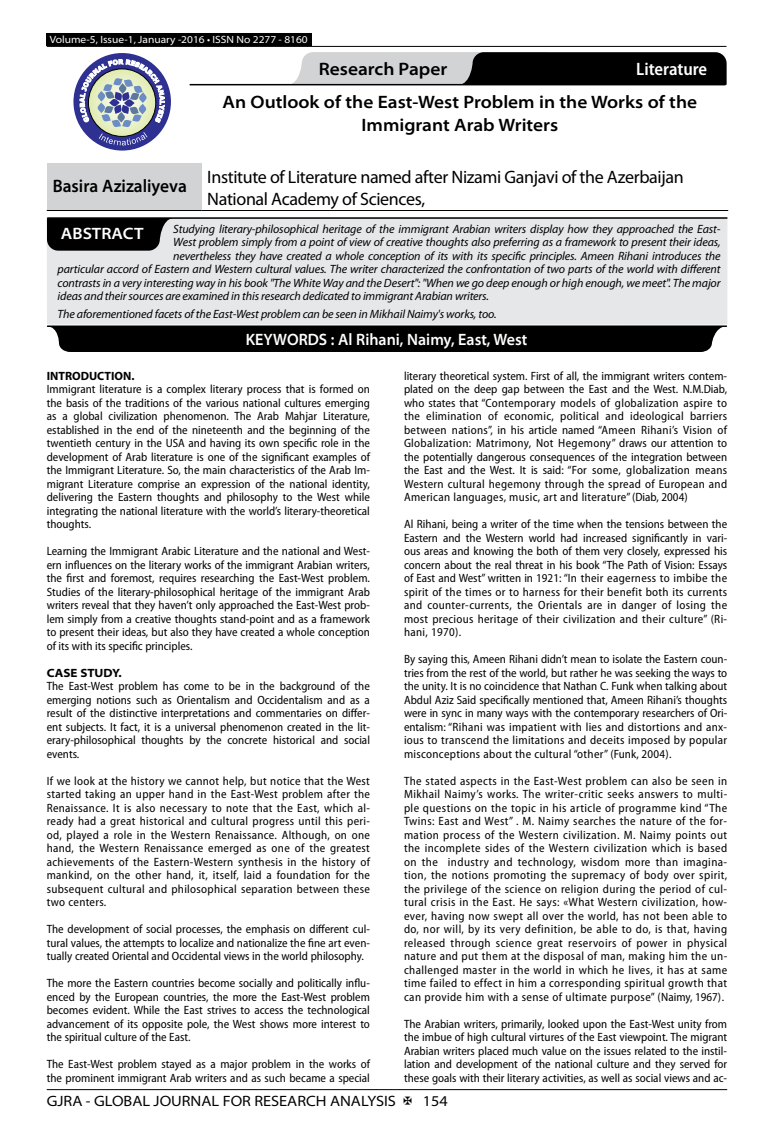
<style>
.page{position:relative;width:774px;height:1136px;background:#fff}
.page>*{position:absolute;margin:0;border:0;box-sizing:border-box;transform-origin:0 0}
.t1{font:18px/21.6px "Myriad Pro";letter-spacing:-.02em;color:#000}
.t2{font:600 semi-expanded 18px/23.4px "Myriad Pro";color:#000;text-align:center}
.t3{font:600 semi-expanded 18px "Myriad Pro";color:#000;scale:.9 1}
.t4{font:600 semi-condensed 18px "Myriad Pro";color:#fff}
.t5{font:600 semi-expanded 16.5px "Myriad Pro";color:#fff;scale:.9 1}
.t6{font:600 semi-expanded 16.5px "Myriad Pro";color:#fff}
.t7{font:semi-expanded 15px "Myriad Pro";color:#000}
.t8{font:semi-condensed 12px/13.5px "Myriad Pro";color:#000;text-align:justify}
.t9{font:italic 12px "Myriad Pro";letter-spacing:-.01em;color:#000}
.t10{font:700 12px "Myriad Pro";color:#000}
.t11{font:700 semi-expanded 12px "Myriad Pro";color:#000}
.t12{font:semi-expanded 10.5px "Myriad Pro";color:#fff}
</style>
<div class="page">
<hr style="left:47px;top:1089px;width:680px;height:1px;background:#000">
<div style="left:47px;top:33px;width:265px;height:13px;background:#000"></div>
<hr style="left:47px;top:46px;width:679px;height:1px;background:#000">
<svg style="left:288px;top:52px;width:439px;height:33px;background:#5a5a5b"></svg>
<hr style="left:190px;top:84px;width:535px;height:1px;background:#000">
<div style="left:73px;top:53px;width:98px;height:97px;background:#2e3092;border-radius:50%"></div>
<svg style="left:80px;top:59px;width:85px;height:86px"></svg>
<div style="left:47px;top:163px;width:154px;height:47px;background:#d1d3d4"></div>
<hr style="left:47px;top:210px;width:154px;height:1px;background:#000">
<hr style="left:201px;top:210px;width:527px;height:1px;background:#000">
<div style="left:47px;top:217px;width:680px;height:107px;background:#e6e7e8"></div>
<hr style="left:48px;top:217px;width:679px;height:2px;background:#000">
<svg style="left:47px;top:218px;width:126px;height:32px;background:#161616"></svg>
<hr style="left:48px;top:325px;width:678px;height:2px;background:#000">
<div style="left:47px;top:326px;width:676px;height:26px;background:#000"></div>
<div style="left:85px;top:333px;width:603px;height:12px;background:#000"></div>
<p class="t12" style="left:50px;top:34px;width:259px">Volume-5, Issue-1, January -2016 • ISSN No 2277 - 8160</p>
<h1 class="t2" style="left:319px;top:58px;width:130px">Research Paper</h1>
<h1 class="t4" style="left:636px;top:59px;width:73px">Literature</h1>
<h1 class="t2" style="left:223px;top:91px;width:476px">An Outlook of the East-West Problem in the Works of the<br>Immigrant Arab Writers</h1>
<h1 class="t3" style="left:53px;top:176px;width:151px">Basira Azizaliyeva</h1>
<h1 class="t1" style="left:207px;top:166px;width:478px">Institute of Literature named after Nizami Ganjavi of the Azerbaijan<br>National Academy of Sciences,</h1>
<p class="t9" style="left:173px;top:222px;width:549px">Studying literary-philosophical heritage of the immigrant Arabian writers display how they approached the East-</p>
<p class="t9" style="left:173px;top:236px;width:549px">West problem simply from a point of view of creative thoughts also preferring as a framework to present their ideas,</p>
<p class="t9" style="left:173px;top:249px;width:549px">nevertheless they have created a whole conception of its with its specific principles. Ameen Rihani introduces the</p>
<p class="t9" style="left:58px;top:263px;width:664px">particular accord of Eastern and Western cultural values. The writer characterized the confrontation of two parts of the world with different</p>
<p class="t9" style="left:58px;top:276px;width:664px">contrasts in a very interesting way in his book "The White Way and the Desert": "When we go deep enough or high enough, we meet". The major</p>
<p class="t9" style="left:58px;top:290px;width:433px">ideas and their sources are examined in this research dedicated to immigrant Arabian writers.</p>
<p class="t9" style="left:58px;top:307px;width:440px">The aforementioned facets of the East-West problem can be seen in Mikhail Naimy's works, too.</p>
<h2 class="t6" style="left:61px;top:224px;width:84px">ABSTRACT</h2>
<h2 class="t5" style="left:246px;top:330px;width:314px">KEYWORDS : Al Rihani, Naimy, East, West</h2>
<p class="t10" style="left:47px;top:369px;width:89px">INTRODUCTION.</p>
<p class="t8" style="left:47px;top:382px;width:325px">Immigrant literature is a complex literary process that is formed on the basis of the traditions of the various national cultures emerging as a global civilization phenomenon. The Arab Mahjar Literature, established in the end of the nineteenth and the beginning of the twentieth century in the USA and having its own specific role in the development of Arab literature is one of the significant examples of the Immigrant Literature. So, the main characteristics of the Arab Im&shy;migrant Literature comprise an expression of the national identity, delivering the Eastern thoughts and philosophy to the West while integrating the national literature with the world’s literary-theoretical thoughts.</p>
<p class="t8" style="left:47px;top:544px;width:325px">Learning the Immigrant Arabic Literature and the national and West&shy;ern influences on the literary works of the immigrant Arabian writers, the first and foremost, requires researching the East-West problem.<br>Studies of the literary-philosophical heritage of the immigrant Arab writers reveal that they haven’t only approached the East-West prob&shy;lem simply from a creative thoughts stand-point and as a framework to present their ideas, but also they have created a whole conception of its with its specific principles.</p>
<p class="t11" style="left:47px;top:665px;width:76px">CASE STUDY.</p>
<p class="t8" style="left:47px;top:679px;width:325px">The East-West problem has come to be in the background of the emerging notions such as Orientalism and Occidentalism and as a result of the distinctive interpretations and commentaries on differ&shy;ent subjects. It fact, it is a universal phenomenon created in the lit&shy;erary-philosophical thoughts by the concrete historical and social events.</p>
<p class="t8" style="left:47px;top:774px;width:325px">If we look at the history we cannot help, but notice that the West started taking an upper hand in the East-West problem after the Renaissance. It is also necessary to note that the East, which al&shy;ready had a great historical and cultural progress until this peri&shy;od, played a role in the Western Renaissance. Although, on one hand, the Western Renaissance emerged as one of the greatest achievements of the Eastern-Western synthesis in the history of mankind, on the other hand, it, itself, laid a foundation for the subsequent cultural and philosophical separation between these two centers.</p>
<p class="t8" style="left:47px;top:922px;width:325px">The development of social processes, the emphasis on different cul&shy;tural values, the attempts to localize and nationalize the fine art even&shy;tually created Oriental and Occidental views in the world philosophy.</p>
<p class="t8" style="left:47px;top:976px;width:325px">The more the Eastern countries become socially and politically influ&shy;enced by the European countries, the more the East-West problem becomes evident. While the East strives to access the technological advancement of its opposite pole, the West shows more interest to the spiritual culture of the East.</p>
<p class="t8" style="left:47px;top:1057px;width:325px">The East-West problem stayed as a major problem in the works of the prominent immigrant Arab writers and as such became a special</p>
<p class="t8" style="left:404px;top:369px;width:325px">literary theoretical system. First of all, the immigrant writers contem&shy;plated on the deep gap between the East and the West. N.M.Diab, who states that “Contemporary models of globalization aspire to the elimination of economic, political and ideological barriers between nations”, in his article named “Ameen Rihani’s Vision of Globalization: Matrimony, Not Hegemony” draws our attention to the potentially dangerous consequences of the integration between the East and the West. It is said: “For some, globalization means Western cultural hegemony through the spread of European and American languages, music, art and literature” (Diab, 2004)</p>
<p class="t8" style="left:404px;top:517px;width:325px">Al Rihani, being a writer of the time when the tensions between the Eastern and the Western world had increased significantly in vari&shy;ous areas and knowing the both of them very closely, expressed his concern about the real threat in his book “The Path of Vision: Essays of East and West” written in 1921: “In their eagerness to imbibe the spirit of the times or to harness for their benefit both its currents and counter-currents, the Orientals are in danger of losing the most precious heritage of their civilization and their culture” (Ri&shy;hani, 1970).</p>
<p class="t8" style="left:404px;top:652px;width:325px">By saying this, Ameen Rihani didn’t mean to isolate the Eastern coun&shy;tries from the rest of the world, but rather he was seeking the ways to the unity. It is no coincidence that Nathan C. Funk when talking about Abdul Aziz Said specifically mentioned that, Ameen Rihani’s thoughts were in sync in many ways with the contemporary researchers of Ori&shy;entalism: “Rihani was impatient with lies and distortions and anx&shy;ious to transcend the limitations and deceits imposed by popular misconceptions about the cultural “other” (Funk, 2004).</p>
<p class="t8" style="left:404px;top:774px;width:325px">The stated aspects in the East-West problem can also be seen in Mikhail Naimy’s works. The writer-critic seeks answers to multi&shy;ple questions on the topic in his article of programme kind “The Twins: East and West” . M. Naimy searches the nature of the for&shy;mation process of the Western civilization. M. Naimy points out the incomplete sides of the Western civilization which is based on the industry and technology, wisdom more than imagina&shy;tion, the notions promoting the supremacy of body over spirit, the privilege of the science on religion during the period of cul&shy;tural crisis in the East. He says: «What Western civilization, how&shy;ever, having now swept all over the world, has not been able to do, nor will, by its very definition, be able to do, is that, having released through science great reservoirs of power in physical nature and put them at the disposal of man, making him the un&shy;challenged master in the world in which he lives, it has at same time failed to effect in him a corresponding spiritual growth that can provide him with a sense of ultimate purpose” (Naimy, 1967).</p>
<p class="t8" style="left:404px;top:1017px;width:325px">The Arabian writers, primarily, looked upon the East-West unity from the imbue of high cultural virtures of the East viewpoint. The migrant Arabian writers placed much value on the issues related to the instil&shy;lation and development of the national culture and they served for these goals with their literary activities, as well as social views and ac-</p>
<p class="t7" style="left:47px;top:1092px;width:351px">GJRA - GLOBAL JOURNAL FOR RESEARCH ANALYSIS</p>
<p class="t7" style="left:423px;top:1092px;width:27px">154</p>
</div>
